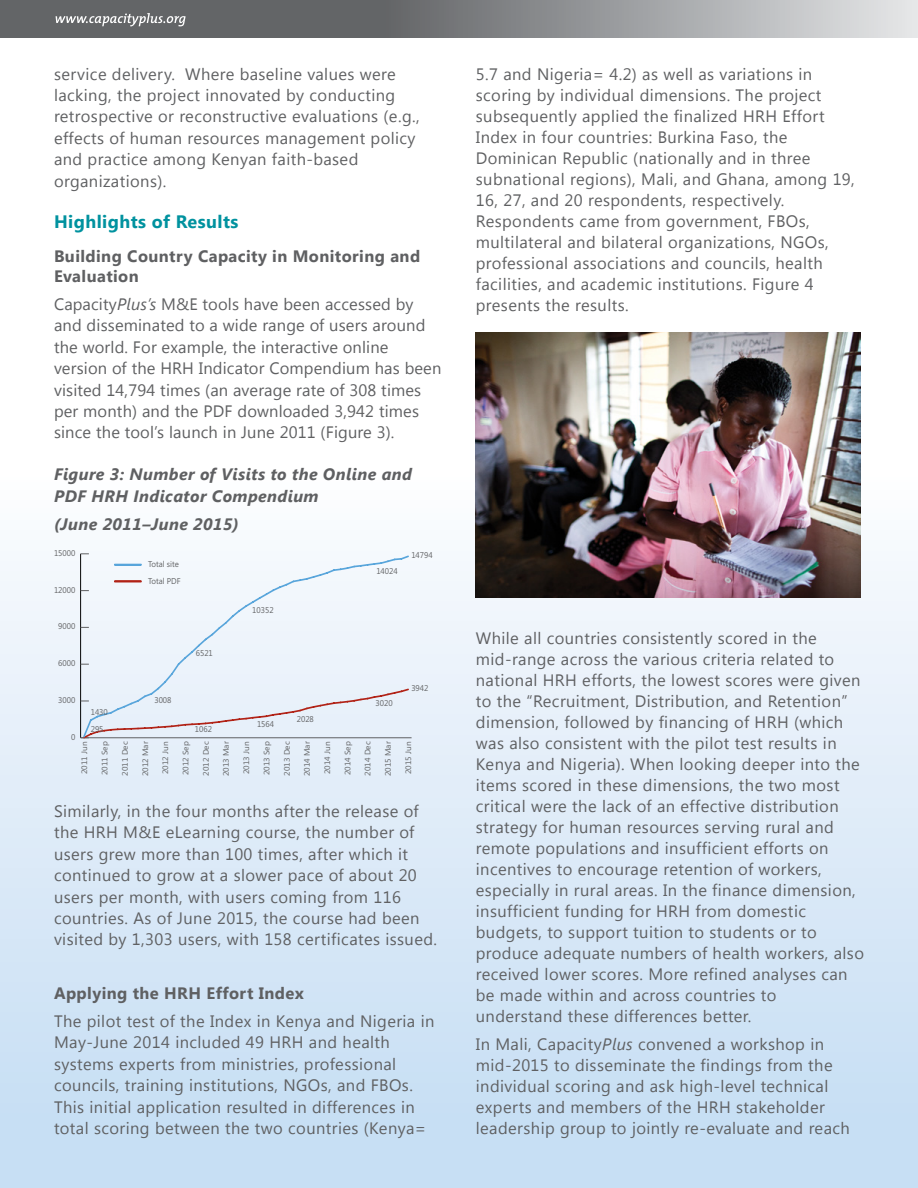
<style>
.page{position:relative;width:918px;height:1188px;background:#fff}
.page>*{position:absolute;margin:0;border:0;box-sizing:border-box;transform-origin:0 0}
.t1{font:700 18px "Segoe UI";letter-spacing:.025em;color:#00929f}
.t2{font:16.5px/21px "Segoe UI";letter-spacing:.025em;color:#5f6062}
.t3{font:italic 700 16.5px/21.5px "Segoe UI";letter-spacing:.025em;color:#5f6062}
.t4{font:700 16.5px/20px "Segoe UI";letter-spacing:.025em;color:#5f6062}
.t5{font:8.4px/16.6px "Segoe UI";color:#636466;scale:.95 1}
.t6{font:7.95px "Segoe UI";color:#636466;scale:1.05 1}
.s1{font-style:italic}
</style>
<div class="page">
<svg style="left:0;top:0;width:918px;height:37px;background:#8a8c8e"></svg>
<svg style="left:56px;top:13px;width:130px;height:13px;background:#8a8c8d"></svg>
<div style="left:0;top:287px;width:918px;height:901px;background:linear-gradient(to bottom,#fff,#c4dcf3)"></div>
<hr style="left:81px;top:737px;width:331px;height:1px;background:#636466">
<hr style="left:80px;top:554px;width:1px;height:184px;background:#000">
<svg style="left:81px;top:687px;width:329px;height:53px"></svg>
<div style="left:82px;top:554px;width:328px;height:185px;background:#edf4fb"></div>
<svg style="left:114px;top:564px;width:27px;height:1px"></svg>
<svg style="left:114px;top:581px;width:27px;height:1px"></svg>
<img style="left:476px;top:333px;width:384px;height:265px">
<p class="t2" style="left:54px;top:62px;width:367px;line-height:21.5px">service delivery. Where baseline values were lacking, the project innovated by conducting retrospective or reconstructive evaluations (e.g., effects of human resources management policy and practice among Kenyan faith-based organizations).</p>
<p class="t1" style="left:54px;top:209px;width:186px">Highlights of Results</p>
<p class="t4" style="left:54px;top:245px;width:368px">Building Country Capacity in Monitoring and<br>Evaluation</p>
<p class="t2" style="left:54px;top:293px;width:389px;line-height:21.5px">Capacity<span class="s1">Plus’s</span> M&amp;E tools have been accessed by and disseminated to a wide range of users around the world. For example, the interactive online version of the HRH Indicator Compendium has been visited 14,794 times (an average rate of 308 times per month) and the PDF downloaded 3,942 times since the tool’s launch in June 2011 (Figure 3).</p>
<p class="t3" style="left:54px;top:463px;width:359px">Figure 3: Number of Visits to the Online and<br>PDF HRH Indicator Compendium</p>
<p class="t3" style="left:54px;top:512px;width:187px">(June 2011–June 2015)</p>
<p class="t5" style="left:54px;top:544px;width:24px">15000</p>
<p class="t5" style="left:54px;top:581px;width:24px">12000</p>
<p class="t5" style="left:58px;top:618px;width:20px">9000</p>
<p class="t5" style="left:58px;top:654px;width:20px">6000</p>
<p class="t5" style="left:58px;top:691px;width:20px">3000</p>
<p class="t5" style="left:148px;top:556px;width:36px">Total site<br>Total PDF</p>
<p class="t5" style="left:154px;top:691px;width:20px">3008</p>
<p class="t5" style="left:196px;top:645px;width:20px">6521</p>
<p class="t5" style="left:252px;top:601px;width:24px">10352</p>
<p class="t5" style="left:376px;top:563px;width:24px">14024</p>
<p class="t5" style="left:411px;top:546px;width:24px">14794</p>
<p class="t5" style="left:376px;top:694px;width:20px">3020</p>
<p class="t5" style="left:411px;top:680px;width:20px">3942</p>
<p class="t5" style="left:91px;top:703px;width:20px">1430</p>
<p class="t5" style="left:297px;top:710px;width:20px">2028</p>
<p class="t5" style="left:257px;top:715px;width:20px">1564</p>
<p class="t5" style="left:91px;top:720px;width:15px">295</p>
<p class="t5" style="left:195px;top:721px;width:20px">1062</p>
<p class="t5" style="left:71px;top:728px;width:6px">0</p>
<p class="t6" style="left:79px;top:774px;width:33px;rotate:-90deg">2011 Jun</p>
<p class="t6" style="left:99px;top:775px;width:34px;rotate:-90deg">2011 Sep</p>
<p class="t6" style="left:119px;top:776px;width:34px;rotate:-90deg">2011 Dec</p>
<p class="t6" style="left:140px;top:776px;width:35px;rotate:-90deg">2012 Mar</p>
<p class="t6" style="left:160px;top:774px;width:33px;rotate:-90deg">2012 Jun</p>
<p class="t6" style="left:180px;top:775px;width:34px;rotate:-90deg">2012 Sep</p>
<p class="t6" style="left:200px;top:776px;width:34px;rotate:-90deg">2012 Dec</p>
<p class="t6" style="left:221px;top:776px;width:35px;rotate:-90deg">2013 Mar</p>
<p class="t6" style="left:241px;top:774px;width:33px;rotate:-90deg">2013 Jun</p>
<p class="t6" style="left:261px;top:775px;width:34px;rotate:-90deg">2013 Sep</p>
<p class="t6" style="left:281px;top:776px;width:34px;rotate:-90deg">2013 Dec</p>
<p class="t6" style="left:302px;top:776px;width:35px;rotate:-90deg">2014 Mar</p>
<p class="t6" style="left:322px;top:774px;width:33px;rotate:-90deg">2014 Jun</p>
<p class="t6" style="left:342px;top:775px;width:34px;rotate:-90deg">2014 Sep</p>
<p class="t6" style="left:362px;top:776px;width:34px;rotate:-90deg">2014 Dec</p>
<p class="t6" style="left:383px;top:776px;width:35px;rotate:-90deg">2015 Mar</p>
<p class="t6" style="left:403px;top:774px;width:33px;rotate:-90deg">2015 Jun</p>
<p class="t2" style="left:54px;top:799px;width:385px;line-height:21.5px">Similarly, in the four months after the release of the HRH M&amp;E eLearning course, the number of users grew more than 100 times, after which it continued to grow at a slower pace of about 20 users per month, with users coming from 116 countries. As of June 2015, the course had been visited by 1,303 users, with 158 certificates issued.</p>
<p class="t4" style="left:54px;top:982px;width:252px">Applying the HRH Effort Index</p>
<p class="t2" style="left:54px;top:1010px;width:382px;line-height:21.5px">The pilot test of the Index in Kenya and Nigeria in May-June 2014 included 49 HRH and health systems experts from ministries, professional councils, training institutions, NGOs, and FBOs.<br>This initial application resulted in differences in total scoring between the two countries (Kenya=</p>
<p class="t2" style="left:476px;top:63px;width:381px">5.7 and Nigeria= 4.2) as well as variations in scoring by individual dimensions. The project subsequently applied the finalized HRH Effort Index in four countries: Burkina Faso, the Dominican Republic (nationally and in three subnational regions), Mali, and Ghana, among 19, 16, 27, and 20 respondents, respectively.<br>Respondents came from government, FBOs, multilateral and bilateral organizations, NGOs, professional associations and councils, health facilities, and academic institutions. Figure 4 presents the results.</p>
<p class="t2" style="left:476px;top:627px;width:390px">While all countries consistently scored in the mid-range across the various criteria related to national HRH efforts, the lowest scores were given to the “Recruitment, Distribution, and Retention” dimension, followed by financing of HRH (which was also consistent with the pilot test results in Kenya and Nigeria). When looking deeper into the items scored in these dimensions, the two most critical were the lack of an effective distribution strategy for human resources serving rural and remote populations and insufficient efforts on incentives to encourage retention of workers, especially in rural areas. In the finance dimension, insufficient funding for HRH from domestic budgets, to support tuition to students or to produce adequate numbers of health workers, also received lower scores. More refined analyses can be made within and across countries to understand these differences better.</p>
<p class="t2" style="left:476px;top:1033px;width:375px">In Mali, Capacity<span class="s1">Plus</span> convened a workshop in mid-2015 to disseminate the findings from the individual scoring and ask high-level technical experts and members of the HRH stakeholder leadership group to jointly re-evaluate and reach</p>
</div>
